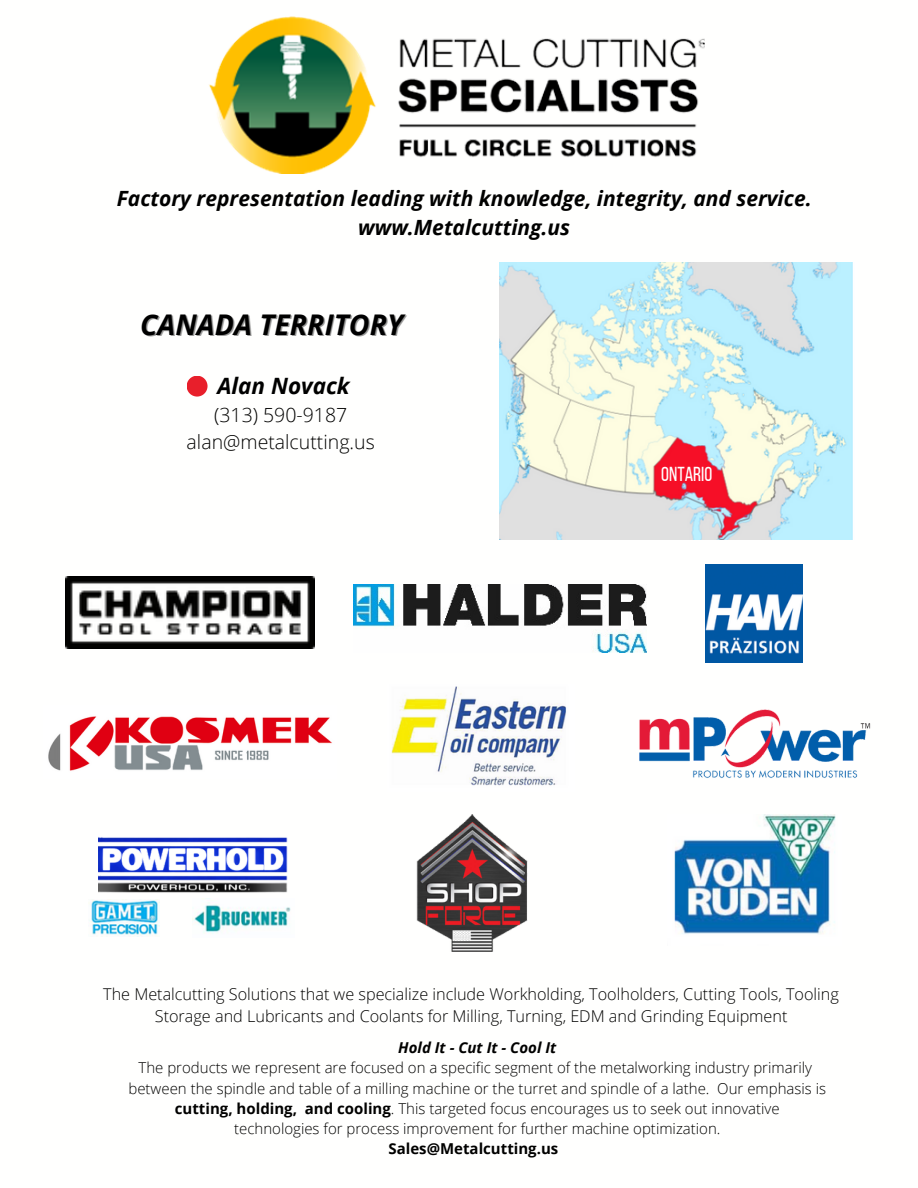
<style>
.page{position:relative;width:918px;height:1188px;background:#fff}
.page>*{position:absolute;margin:0;border:0;box-sizing:border-box;transform-origin:0 0}
.t1{font:italic 700 28.5px "Open Sans";color:#000}
.t2{font:italic 700 22.5px "Open Sans";color:#000}
.t3{font:italic 700 21px/29.2px "Open Sans";color:#000;text-align:center}
.t4{font:20.25px "Bebas Neue";color:#fff}
.t5{font:300 19.5px/27px "Open Sans";color:#000;text-align:center}
.t6{font:300 16.2px/22.4px "Open Sans";color:#000;text-align:center}
.t7{font:300 15px/20.2px "Open Sans";color:#000;text-align:center}
.s1{font-weight:700;font-style:italic}
.s2{font-weight:700}
</style>
<div class="page">
<img style="left:674px;top:815px;width:162px;height:119px">
<img style="left:48px;top:716px;width:284px;height:55px">
<img style="left:391px;top:686px;width:175px;height:100px">
<img style="left:209px;top:17px;width:496px;height:156px">
<img style="left:65px;top:576px;width:250px;height:72px">
<img style="left:639px;top:709px;width:232px;height:69px">
<img style="left:98px;top:837px;width:189px;height:56px">
<img style="left:192px;top:898px;width:99px;height:36px">
<img style="left:89px;top:900px;width:70px;height:37px">
<img style="left:500px;top:263px;width:353px;height:276px">
<div style="left:187px;top:376px;width:21px;height:21px;background:#e81f2b;border-radius:50%"></div>
<img style="left:353px;top:585px;width:294px;height:67px">
<img style="left:706px;top:565px;width:97px;height:98px">
<img style="left:416px;top:815px;width:112px;height:137px">
<p class="t3" style="left:117px;top:183px;width:696px">Factory representation leading with knowledge, integrity, and service. www.Metalcutting.us</p>
<p class="t1" style="left:140px;top:305px;width:265px">CANADA TERRITORY</p>
<p class="t2" style="left:217px;top:370px;width:134px">Alan Novack</p>
<p class="t5" style="left:187px;top:401px;width:190px">(313) 590-9187 alan@metalcutting.us</p>
<h4 class="t4" style="left:661px;top:466px;width:52px">ONTARIO</h4>
<h4 class="t6" style="left:103px;top:982px;width:737px">The Metalcutting Solutions that we specialize include Workholding, Toolholders, Cutting Tools, Tooling<br>Storage and Lubricants and Coolants for Milling, Turning, EDM and Grinding Equipment</h4>
<p class="t7" style="left:128px;top:1037px;width:699px"><span class="s1">Hold It - Cut It - Cool It<br></span>The products we represent are focused on a specific segment of the metalworking industry primarily between the spindle and table of a milling machine or the turret and spindle of a lathe. Our emphasis is <span class="s2">cutting, holding, and cooling</span>. This targeted focus encourages us to seek out innovative<br>technologies for process improvement for further machine optimization.<br><span class="s2">Sales@Metalcutting.us</span></p>
</div>
